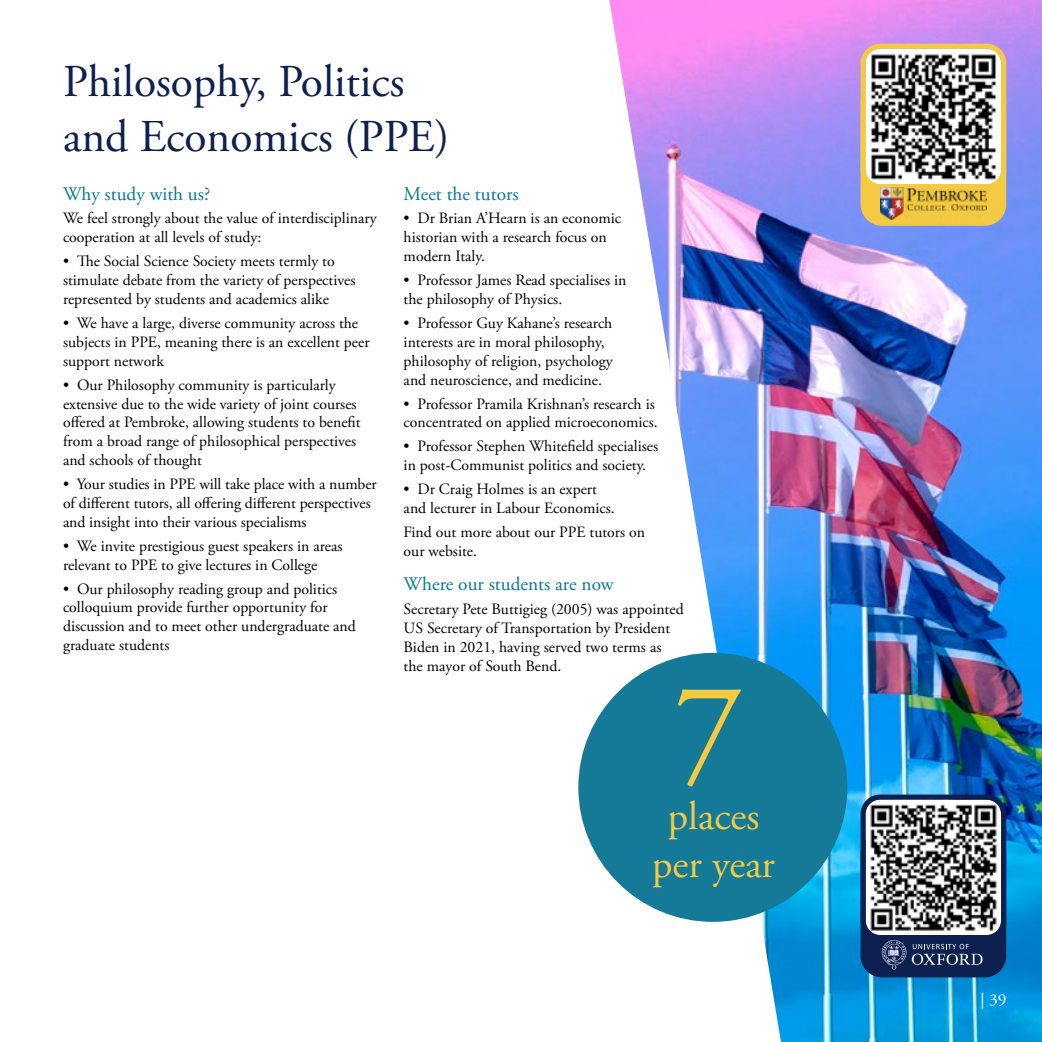
<style>
.page{position:relative;width:1042px;height:1042px;background:#fff}
.page>*{position:absolute;margin:0;border:0;box-sizing:border-box;transform-origin:0 0}
.t1{font:140px "Adobe Garamond Pro";color:#f4ca43}
.t2{font:45.5px/54.6px "Adobe Garamond Pro";letter-spacing:-.005em;color:#0e2050}
.t3{font:40.25px/48.3px "Adobe Garamond Pro";color:#f4ca43;text-align:center}
.t4{font:19.25px "Adobe Garamond Pro";color:#0a7699}
.t5{font:16.62px "Adobe Garamond Pro";color:#fff;scale:1.05 1}
.t6{font:15.75px/18.9px "Adobe Garamond Pro";letter-spacing:-.01em;color:#000}
</style>
<div class="page">
<img style="left:781px;top:0;width:261px;height:1042px">
<svg style="left:579px;top:0;width:202px;height:1042px"></svg>
<div style="left:578px;top:653px;width:269px;height:269px;background:#147a98;border-radius:50%"></div>
<div style="left:864px;top:84px;width:138px;height:138px;background:#f4ca43;border-radius:18px"></div>
<div style="left:860px;top:80px;width:146px;height:146px;border:7px solid #f4ca43;border-radius:18px"></div>
<img style="left:866px;top:50px;width:134px;height:133px">
<div style="left:860px;top:44px;width:146px;height:145px;border:5px solid #f4ca43;border-radius:17px"></div>
<img style="left:880px;top:187px;width:106px;height:33px">
<div style="left:864px;top:835px;width:138px;height:139px;background:#0e2050;border-radius:18px"></div>
<div style="left:860px;top:832px;width:146px;height:145px;border:7px solid #0e2050;border-radius:18px"></div>
<img style="left:866px;top:800px;width:134px;height:134px">
<div style="left:860px;top:794px;width:146px;height:146px;border:5px solid #0e2050;border-radius:17px"></div>
<svg style="left:912px;top:944px;width:70px;height:21px"></svg>
<svg style="left:882px;top:940px;width:24px;height:29px"></svg>
<h2 class="t2" style="left:63px;top:56px;width:388px">Philosophy, Politics and Economics (PPE)</h2>
<p class="t4" style="left:63px;top:182px;width:149px">Why study with us?</p>
<p class="t6" style="left:63px;top:210px;width:315px">We feel strongly about the value of interdisciplinary cooperation at all levels of study:</p>
<p class="t6" style="left:63px;top:252px;width:294px">• The Social Science Society meets termly to stimulate debate from the variety of perspectives represented by students and academics alike</p>
<p class="t6" style="left:63px;top:314px;width:308px">• We have a large, diverse community across the subjects in PPE, meaning there is an excellent peer support network</p>
<p class="t6" style="left:63px;top:376px;width:299px">• Our Philosophy community is particularly extensive due to the wide variety of joint courses offered at Pembroke, allowing students to benefit from a broad range of philosophical perspectives and schools of thought</p>
<p class="t6" style="left:63px;top:475px;width:315px">• Your studies in PPE will take place with a number of different tutors, all offering different perspectives and insight into their various specialisms</p>
<p class="t6" style="left:63px;top:537px;width:281px">• We invite prestigious guest speakers in areas relevant to PPE to give lectures in College</p>
<p class="t6" style="left:63px;top:580px;width:294px">• Our philosophy reading group and politics colloquium provide further opportunity for discussion and to meet other undergraduate and graduate students</p>
<p class="t4" style="left:404px;top:182px;width:116px">Meet the tutors</p>
<p class="t6" style="left:404px;top:210px;width:219px">• Dr Brian A’Hearn is an economic historian with a research focus on modern Italy.</p>
<p class="t6" style="left:404px;top:271px;width:224px">• Professor James Read specialises in the philosophy of Physics.</p>
<p class="t6" style="left:404px;top:314px;width:210px">• Professor Guy Kahane’s research interests are in moral philosophy, philosophy of religion, psychology and neuroscience, and medicine.</p>
<p class="t6" style="left:404px;top:395px;width:256px">• Professor Pramila Krishnan’s research is concentrated on applied microeconomics.</p>
<p class="t6" style="left:404px;top:437px;width:256px">• Professor Stephen Whitefield specialises in post-Communist politics and society.</p>
<p class="t6" style="left:404px;top:480px;width:213px">• Dr Craig Holmes is an expert and lecturer in Labour Economics.</p>
<p class="t6" style="left:404px;top:523px;width:243px">Find out more about our PPE tutors on our website.</p>
<p class="t4" style="left:404px;top:572px;width:212px">Where our students are now</p>
<p class="t6" style="left:404px;top:600px;width:282px">Secretary Pete Buttigieg (2005) was appointed US Secretary of Transportation by President Biden in 2021, having served two terms as the mayor of South Bend.</p>
<h1 class="t1" style="left:674px;top:649px;width:71px">7</h1>
<h3 class="t3" style="left:652px;top:793px;width:124px">places per year</h3>
<p class="t5" style="left:980px;top:990px;width:26px">| 39</p>
</div>
